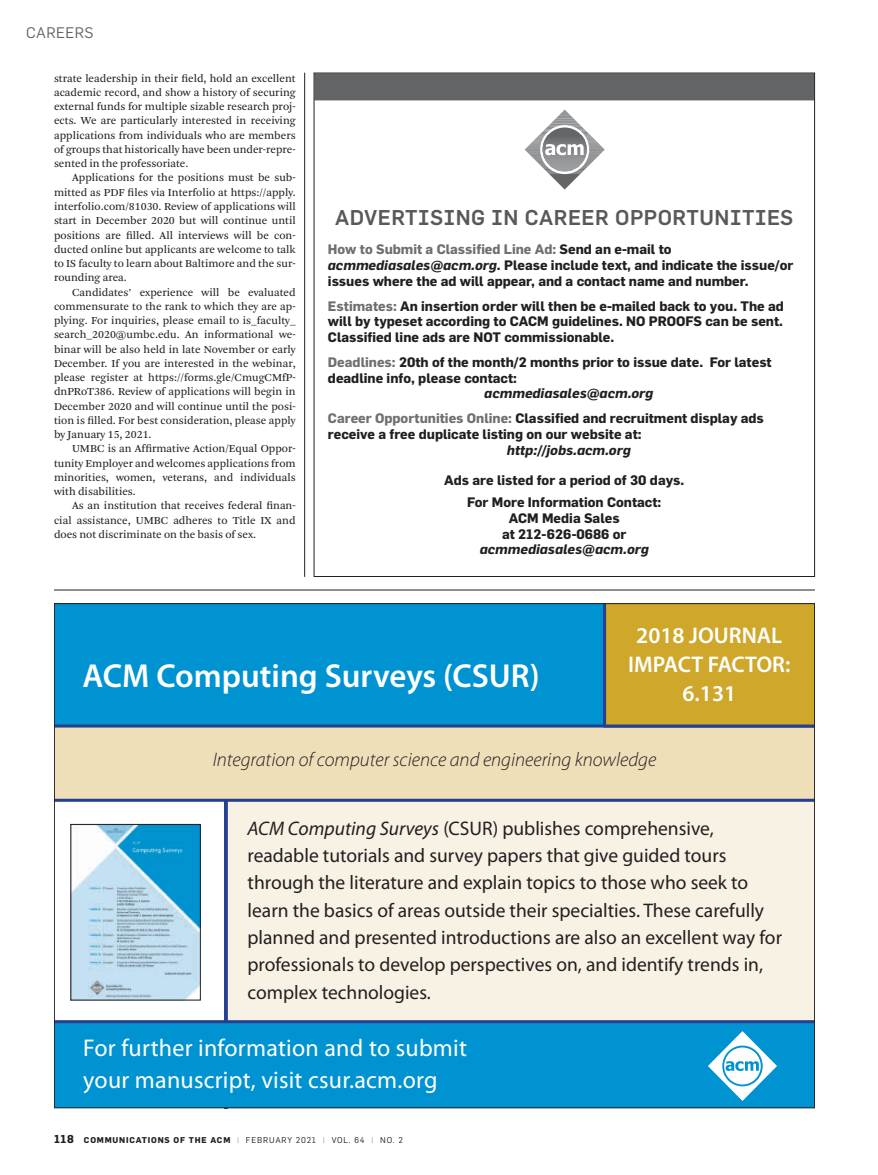
<style>
.page{position:relative;width:878px;height:1175px;background:#fff}
.page>*{position:absolute;margin:0;border:0;box-sizing:border-box;transform-origin:0 0}
.t1{font:600 33.3px "Myriad Pro";color:#fff}
.t2{font:24.3px/31.8px "Myriad Pro";letter-spacing:.01em;color:#fff}
.t3{font:600 22.8px/28.8px "Myriad Pro";color:#fff;text-align:center}
.t4{font:500 21px "Flama";letter-spacing:.025em;color:#58595b}
.t5{font:19.65px/27.3px "Myriad Pro";color:#231f20}
.t6{font:italic 300 19.65px "Myriad Pro";color:#231f20}
.t7{font:15px "Flama";letter-spacing:.025em;color:#636466}
.t8{font:700 13.5px/15.8px "Flama";color:#231f20}
.t9{font:italic 700 13.5px "Flama";color:#231f20}
.t10{font:11.25px/14.2px "Arnhem Blond";color:#231f20;text-align:justify}
.t11{font:700 8.25px "Flama";letter-spacing:.1em;color:#231f20}
.s1{color:#6d6f71}
.s2{font-style:italic}
.s3{font-size:11.25px}
.s4{font-weight:400;color:#949698}
.s5{font-weight:400}
</style>
<div class="page">
<hr style="left:54px;top:590px;width:760px;height:1px;background:#231f20">
<hr style="left:304px;top:73px;width:1px;height:504px;background:#231f20">
<div style="left:314px;top:73px;width:500px;height:27px;background:#636466"></div>
<svg style="left:524px;top:110px;width:80px;height:79px"></svg>
<div style="left:227px;top:801px;width:585px;height:219px;background:#f8f2e4"></div>
<svg style="left:56px;top:801px;width:171px;height:219px"></svg>
<div style="left:56px;top:727px;width:756px;height:74px;background:#efdfb9"></div>
<div style="left:56px;top:605px;width:547px;height:122px;background:#0093d1"></div>
<div style="left:56px;top:1020px;width:756px;height:86px;background:#0093d1"></div>
<div style="left:603px;top:605px;width:209px;height:122px;background:#cfa72b"></div>
<img style="left:72px;top:826px;width:127px;height:172px">
<div style="left:70px;top:824px;width:131px;height:176px;border:1px solid #231f20"></div>
<svg style="left:707px;top:1031px;width:70px;height:69px"></svg>
<h3 class="t7" style="left:26px;top:24px;width:69px">CAREERS</h3>
<p class="t10" style="left:54px;top:71px;width:243px">strate leadership in their field, hold an excellent academic record, and show a history of securing external funds for multiple sizable research proj&shy;ects. We are particularly interested in receiving applications from individuals who are members of groups that historically have been under-repre&shy;sented in the professoriate.</p>
<p class="t10" style="left:54px;top:171px;width:243px;text-indent:18px">Applications for the positions must be sub&shy;mitted as PDF files via Interfolio at https://apply. interfolio.com/81030. Review of applications will start in December 2020 but will continue until positions are filled. All interviews will be con&shy;ducted online but applicants are welcome to talk to IS faculty to learn about Baltimore and the sur&shy;rounding area.</p>
<p class="t10" style="left:54px;top:285px;width:243px;text-indent:18px">Candidates’ experience will be evaluated commensurate to the rank to which they are ap&shy;plying. For inquiries, please email to is_faculty_ search_2020@umbc.edu. An informational we&shy;binar will be also held in late November or early December. If you are interested in the webinar, please register at https://forms.gle/CmugCMfP&shy;dnPRoT386. Review of applications will begin in December 2020 and will continue until the posi&shy;tion is filled. For best consideration, please apply by January 15, 2021.</p>
<p class="t10" style="left:54px;top:442px;width:243px;text-indent:18px">UMBC is an Affirmative Action/Equal Oppor&shy;tunity Employer and welcomes applications from minorities, women, veterans, and individuals with disabilities.</p>
<p class="t10" style="left:54px;top:499px;width:243px;text-indent:18px">As an institution that receives federal finan&shy;cial assistance, UMBC adheres to Title IX and does not discriminate on the basis of sex.</p>
<h3 class="t4" style="left:335px;top:205px;width:459px">ADVERTISING IN CAREER OPPORTUNITIES</h3>
<p class="t8" style="left:328px;top:241px;width:467px"><span class="s1">How to Submit a Classified Line Ad:</span> Send an e-mail to <span class="s2">acmmediasales@acm.org</span>. Please include text, and indicate the issue/or issues where the ad will appear, and a contact name and number.</p>
<p class="t8" style="left:328px;top:297px;width:457px;text-align:justify"><span class="s1">Estimates:</span> An insertion order will then be e-mailed back to you. The ad will by typeset according to CACM guidelines. NO PROOFS can be sent.<br>Classified line ads are NOT commissionable.</p>
<p class="t8" style="left:328px;top:354px;width:445px"><span class="s1">Deadlines:</span> 20th of the month/2 months prior to issue date. For latest deadline info, please contact:</p>
<p class="t8" style="left:328px;top:381px;width:437px;line-height:24.8px;text-indent:156px"><span class="s2">acmmediasales@acm.org<br></span><span class="s1">Career Opportunities Online:</span> Classified and recruitment display ads</p>
<p class="t8" style="left:328px;top:426px;width:315px">receive a free duplicate listing on our website at:</p>
<p class="t9" style="left:507px;top:441px;width:125px">http://jobs.acm.org</p>
<p class="t8" style="left:444px;top:468px;width:242px;line-height:22.5px;text-align:center">Ads are listed for a period of 30 days.<br>For More Information Contact:</p>
<p class="t8" style="left:502px;top:510px;width:126px;text-align:center">ACM Media Sales at 212-626-0686 or</p>
<p class="t9" style="left:480px;top:541px;width:170px">acmmediasales@acm.org</p>
<h1 class="t1" style="left:82px;top:655px;width:458px">ACM Computing Surveys (CSUR)</h1>
<h3 class="t3" style="left:628px;top:621px;width:163px">2018 JOURNAL<br>IMPACT FACTOR:<br>6.131</h3>
<h3 class="t6" style="left:213px;top:749px;width:445px">Integration of computer science and engineering knowledge</h3>
<p class="t5" style="left:247px;top:814px;width:536px"><span class="s2">ACM Computing Surveys</span> (CSUR) publishes comprehensive, readable tutorials and survey papers that give guided tours through the literature and explain topics to those who seek to learn the basics of areas outside their specialties. These carefully planned and presented introductions are also an excellent way for professionals to develop perspectives on, and identify trends in, complex technologies.</p>
<h2 class="t2" style="left:83px;top:1031px;width:385px">For further information and to submit your manuscript, visit csur.acm.org</h2>
<p class="t11" style="left:54px;top:1134px;width:350px"><span class="s3">118</span> COMMUNICATIONS OF THE ACM <span class="s4">|</span> <span class="s5">FEBRUARY 2021</span> <span class="s4">|</span> <span class="s5">VOL. 64</span> <span class="s4">|</span> <span class="s5">NO. 2</span></p>
</div>
